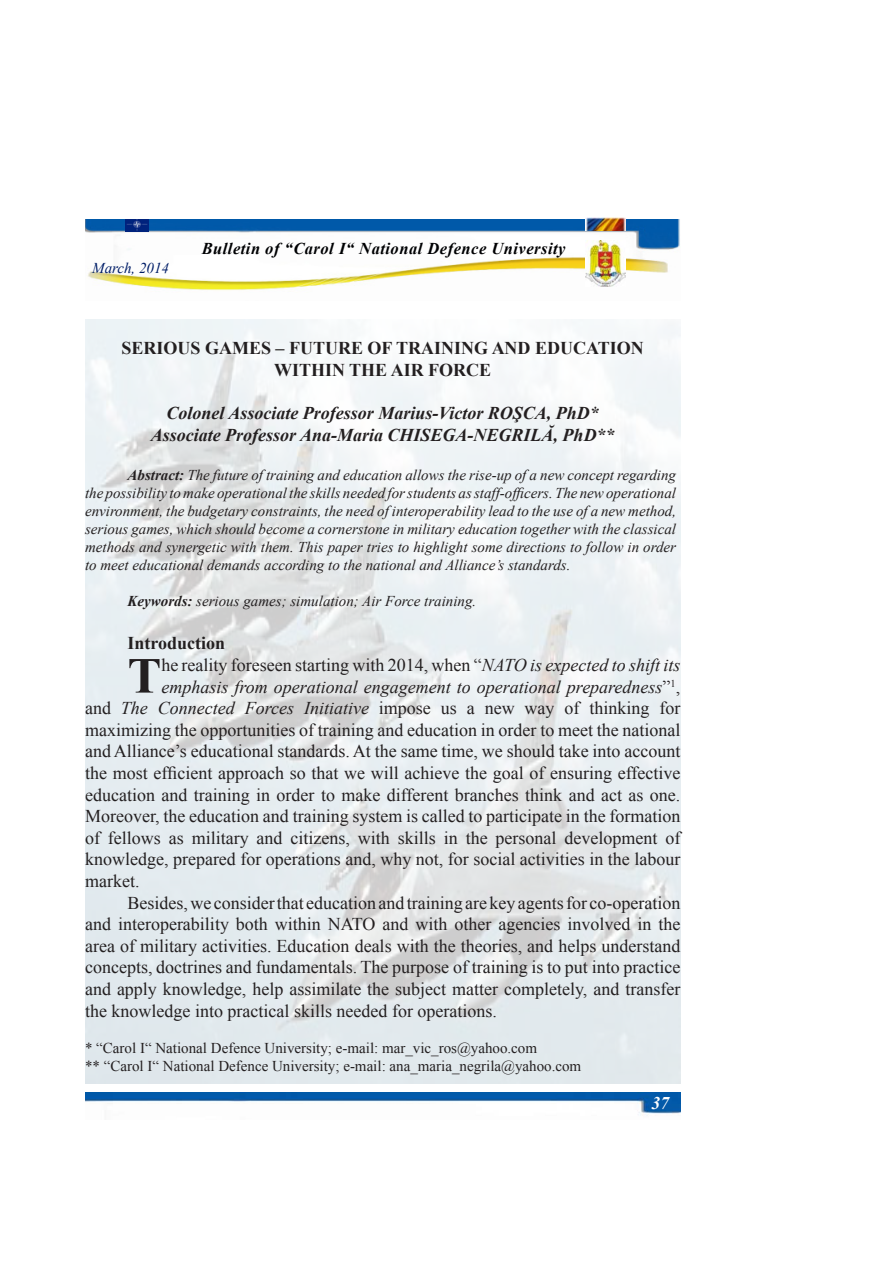
<style>
.page{position:relative;width:893px;height:1263px;background:#fff}
.page>*{position:absolute;margin:0;border:0;box-sizing:border-box;transform-origin:0 0}
.t1{font:700 50.55px "Times New Roman";color:#231f20}
.t2{font:18px/21.6px "Times New Roman";color:#231f20;text-align:justify}
.t3{font:italic 700 18px "Times New Roman";color:#231f20}
.t4{font:700 18px "Times New Roman";color:#231f20}
.t5{font:italic 18px "Times New Roman";color:#231f20}
.t6{font:italic 700 17.85px "Times New Roman";color:#fff}
.t7{font:italic 700 16.5px "Times New Roman";letter-spacing:.03em;color:#000103}
.t8{font:italic 15px/18px "Times New Roman";color:#231f20;text-align:justify}
.t9{font:15px "Times New Roman";color:#231f20}
.t10{font:italic 15px "Times New Roman";color:#001d67}
.s1{font-weight:700}
.s2{font-style:italic}
.s3{font-style:normal}
</style>
<div class="page">
<img style="left:86px;top:1093px;width:594px;height:23px">
<img style="left:85px;top:219px;width:595px;height:72px">
<img style="left:585px;top:241px;width:41px;height:46px">
<img style="left:586px;top:217px;width:39px;height:14px">
<img style="left:126px;top:219px;width:23px;height:13px">
<img style="left:85px;top:319px;width:595px;height:764px">
<p class="t10" style="left:92px;top:258px;width:78px">March, 2014</p>
<p class="t7" style="left:202px;top:236px;width:365px">Bulletin of “Carol I“ National Defence University</p>
<p class="t4" style="left:122px;top:336px;width:524px">SERIOUS GAMES – FUTURE OF TRAINING AND EDUCATION</p>
<p class="t4" style="left:274px;top:357px;width:219px">WITHIN THE AIR FORCE</p>
<p class="t3" style="left:166px;top:400px;width:434px">Colonel Associate Professor Marius-Victor ROŞCA, PhD*</p>
<p class="t3" style="left:151px;top:422px;width:465px">Associate Professor Ana-Maria CHISEGA-NEGRILĂ, PhD**</p>
<p class="t8" style="left:85px;top:466px;width:593px;text-indent:43px"><span class="s1">Abstract:</span> The future of training and education allows the rise-up of a new concept regarding the possibility to make operational the skills needed for students as staff-officers. The new operational environment, the budgetary constraints, the need of interoperability lead to the use of a new method, serious games, which should become a cornerstone in military education together with the classical methods and synergetic with them. This paper tries to highlight some directions to follow in order to meet educational demands according to the national and Alliance’s standards.</p>
<p class="t8" style="left:128px;top:592px;width:350px"><span class="s1">Keywords:</span> serious games; simulation; Air Force training.</p>
<p class="t4" style="left:128px;top:631px;width:99px">Introduction</p>
<p class="t1" style="left:128px;top:641px;width:35px">T</p>
<p class="t2" style="left:161px;top:654px;width:520px">he reality foreseen starting with 2014, when “<span class="s2">NATO is expected to shift its</span></p>
<p class="t5" style="left:161px;top:674px;width:520px">emphasis from operational engagement to operational preparedness<span class="s3">”</span><sup>1</sup><span class="s3">,</span></p>
<p class="t2" style="left:85px;top:697px;width:597px">and <span class="s2">The Connected Forces Initiative</span> impose us a new way of thinking for</p>
<p class="t2" style="left:85px;top:719px;width:597px">maximizing the opportunities of training and education in order to meet the national</p>
<p class="t2" style="left:85px;top:740px;width:597px">and Alliance’s educational standards. At the same time, we should take into account</p>
<p class="t2" style="left:85px;top:762px;width:597px">the most efficient approach so that we will achieve the goal of ensuring effective</p>
<p class="t2" style="left:85px;top:783px;width:597px">education and training in order to make different branches think and act as one.</p>
<p class="t2" style="left:85px;top:805px;width:597px">Moreover, the education and training system is called to participate in the formation</p>
<p class="t2" style="left:85px;top:827px;width:597px">of fellows as military and citizens, with skills in the personal development of</p>
<p class="t2" style="left:85px;top:848px;width:597px">knowledge, prepared for operations and, why not, for social activities in the labour</p>
<p class="t2" style="left:85px;top:870px;width:56px">market.</p>
<p class="t2" style="left:85px;top:891px;width:597px;text-indent:43px">Besides, we consider that education and training are key agents for co-operation and interoperability both within NATO and with other agencies involved in the area of military activities. Education deals with the theories, and helps understand concepts, doctrines and fundamentals. The purpose of training is to put into practice and apply knowledge, help assimilate the subject matter completely, and transfer the knowledge into practical skills needed for operations.</p>
<p class="t9" style="left:85px;top:1037px;width:454px">* “Carol I“ National Defence University; e-mail: mar_vic_ros@yahoo.com</p>
<p class="t9" style="left:85px;top:1055px;width:498px">** “Carol I“ National Defence University; e-mail: ana_maria_negrila@yahoo.com</p>
<p class="t6" style="left:651px;top:1090px;width:19px">37</p>
</div>
